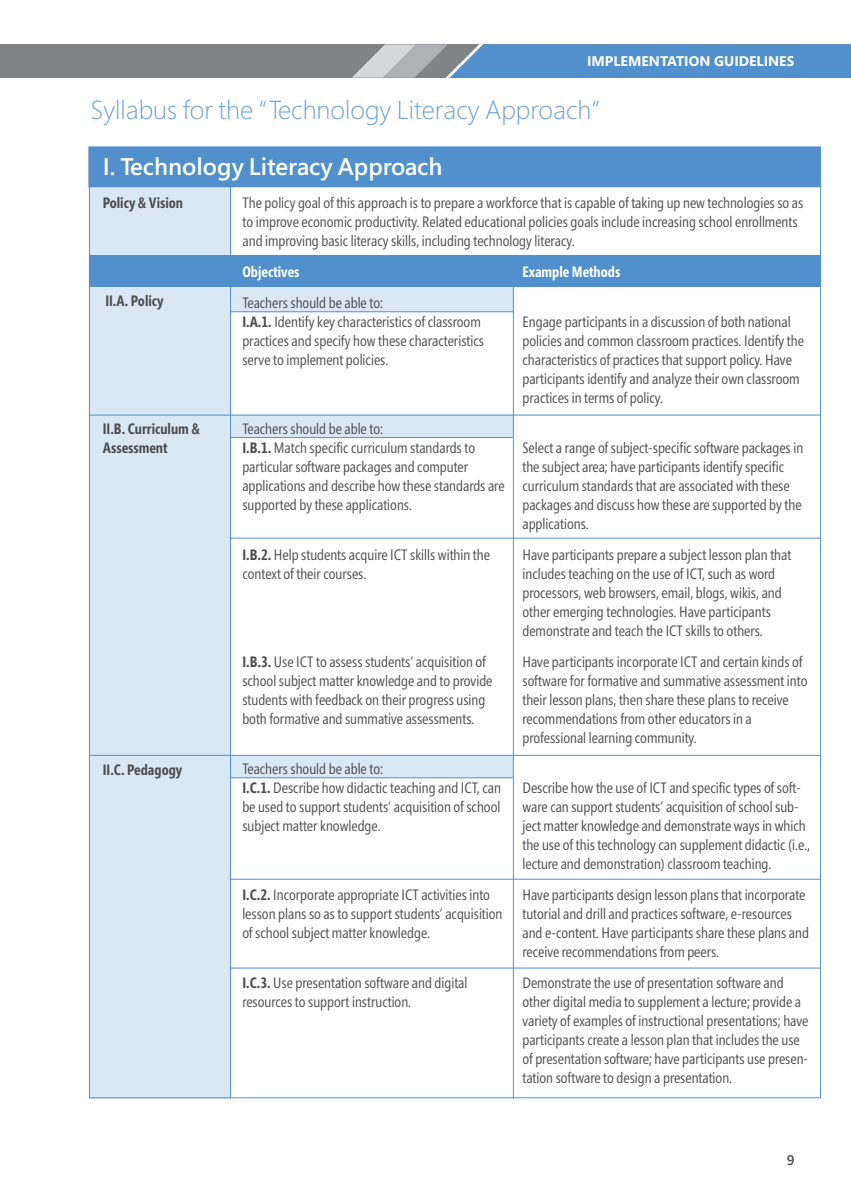
<style>
.page{position:relative;width:851px;height:1191px;background:#fff}
.page>*{position:absolute;margin:0;border:0;box-sizing:border-box;transform-origin:0 0}
.t1{font:300 26px "Segoe";color:#6ba1d4}
.t2{font:600 24px "Segoe";color:#fff}
.t3{font:15px/19px "Segoe Condensed";color:#4c4d4f}
.t4{font:700 15px/19px "Segoe Condensed";color:#4c4d4f}
.t5{font:700 15px "Segoe Condensed";color:#fff}
.t6{font:700 14px "Segoe";color:#fff}
.t7{font:600 14px "Segoe";color:#4c4d4f}
.s1{font-weight:700}
</style>
<div class="page">
<div style="left:0;top:44px;width:850px;height:34px;background:#808284"></div>
<svg style="left:352px;top:44px;width:498px;height:34px;background:#6595c4"></svg>
<div style="left:230px;top:755px;width:282px;height:23px;background:#dae8f4"></div>
<hr style="left:230px;top:777px;width:282px;height:1px;background:#5190cd">
<div style="left:230px;top:415px;width:282px;height:23px;background:#dae8f4"></div>
<hr style="left:230px;top:437px;width:282px;height:1px;background:#5190cd">
<div style="left:231px;top:285px;width:282px;height:27px;background:#dae8f4"></div>
<hr style="left:231px;top:311px;width:282px;height:1px;background:#5190cd">
<div style="left:89px;top:185px;width:142px;height:913px;background:#dae8f4"></div>
<div style="left:89px;top:255px;width:732px;height:31px;background:#5190cd"></div>
<div style="left:89px;top:147px;width:730px;height:39px;background:#5190cd"></div>
<div style="left:88px;top:146px;width:732px;height:41px;border:2px solid #5190cd"></div>
<hr style="left:230px;top:183px;width:1px;height:914px;background:#5190cd">
<hr style="left:513px;top:267px;width:1px;height:831px;background:#5190cd">
<hr style="left:89px;top:414px;width:731px;height:1px;background:#5190cd">
<hr style="left:230px;top:537px;width:590px;height:1px;background:#5190cd">
<hr style="left:230px;top:878px;width:590px;height:1px;background:#5190cd">
<hr style="left:230px;top:967px;width:590px;height:1px;background:#5190cd">
<hr style="left:90px;top:755px;width:731px;height:1px;background:#5190cd">
<p class="t6" style="left:587px;top:51px;width:209px">IMPLEMENTATION GUIDELINES</p>
<h1 class="t1" style="left:90px;top:92px;width:511px">Syllabus for the “Technology Literacy Approach”</h1>
<h2 class="t2" style="left:103px;top:150px;width:341px">I. Technology Literacy Approach</h2>
<p class="t4" style="left:103px;top:194px;width:82px">Policy &amp; Vision</p>
<p class="t3" style="left:242px;top:194px;width:562px">The policy goal of this approach is to prepare a workforce that is capable of taking up new technologies so as to improve economic productivity. Related educational policies goals include increasing school enrollments and improving basic literacy skills, including technology literacy.</p>
<p class="t5" style="left:242px;top:262px;width:59px">Objectives</p>
<p class="t3" style="left:242px;top:293px;width:243px">Teachers should be able to:<br><span class="s1">I.A.1.</span> Identify key characteristics of classroom practices and specify how these characteristics serve to implement policies.</p>
<p class="t5" style="left:522px;top:262px;width:99px">Example Methods</p>
<p class="t3" style="left:522px;top:312px;width:283px">Engage participants in a discussion of both national policies and common classroom practices. Identify the characteristics of practices that support policy. Have participants identify and analyze their own classroom practices in terms of policy.</p>
<p class="t3" style="left:522px;top:438px;width:282px">Select a range of subject-specific software packages in the subject area; have participants identify specific curriculum standards that are associated with these packages and discuss how these are supported by the applications.</p>
<p class="t3" style="left:522px;top:545px;width:270px">Have participants prepare a subject lesson plan that includes teaching on the use of ICT, such as word processors, web browsers, email, blogs, wikis, and other emerging technologies. Have participants demonstrate and teach the ICT skills to others.</p>
<p class="t3" style="left:522px;top:652px;width:286px">Have participants incorporate ICT and certain kinds of software for formative and summative assessment into their lesson plans, then share these plans to receive recommendations from other educators in a professional learning community.</p>
<p class="t3" style="left:522px;top:778px;width:289px">Describe how the use of ICT and specific types of soft&shy;ware can support students’ acquisition of school sub&shy;ject matter knowledge and demonstrate ways in which the use of this technology can supplement didactic (i.e., lecture and demonstration) classroom teaching.</p>
<p class="t3" style="left:522px;top:885px;width:288px">Have participants design lesson plans that incorporate tutorial and drill and practices software, e-resources and e-content. Have participants share these plans and receive recommendations from peers.</p>
<p class="t3" style="left:522px;top:973px;width:287px">Demonstrate the use of presentation software and other digital media to supplement a lecture; provide a variety of examples of instructional presentations; have participants create a lesson plan that includes the use of presentation software; have participants use presen&shy;tation software to design a presentation.</p>
<p class="t4" style="left:105px;top:292px;width:60px">II.A. Policy</p>
<p class="t4" style="left:103px;top:419px;width:99px">II.B. Curriculum &amp;<br>Assessment</p>
<p class="t3" style="left:242px;top:419px;width:264px">Teachers should be able to:<br><span class="s1">I.B.1.</span> Match specific curriculum standards to particular software packages and computer applications and describe how these standards are supported by these applications.</p>
<p class="t3" style="left:242px;top:545px;width:249px"><span class="s1">I.B.2.</span> Help students acquire ICT skills within the context of their courses.</p>
<p class="t3" style="left:242px;top:652px;width:251px"><span class="s1">I.B.3.</span> Use ICT to assess students’ acquisition of school subject matter knowledge and to provide students with feedback on their progress using both formative and summative assessments.</p>
<p class="t3" style="left:242px;top:759px;width:260px">Teachers should be able to:<br><span class="s1">I.C.1.</span> Describe how didactic teaching and ICT, can be used to support students’ acquisition of school subject matter knowledge.</p>
<p class="t4" style="left:103px;top:760px;width:81px">II.C. Pedagogy</p>
<p class="t3" style="left:242px;top:885px;width:261px"><span class="s1">I.C.2.</span> Incorporate appropriate ICT activities into lesson plans so as to support students’ acquisition of school subject matter knowledge.</p>
<p class="t3" style="left:242px;top:973px;width:226px"><span class="s1">I.C.3.</span> Use presentation software and digital resources to support instruction.</p>
<p class="t7" style="left:786px;top:1150px;width:9px">9</p>
</div>
